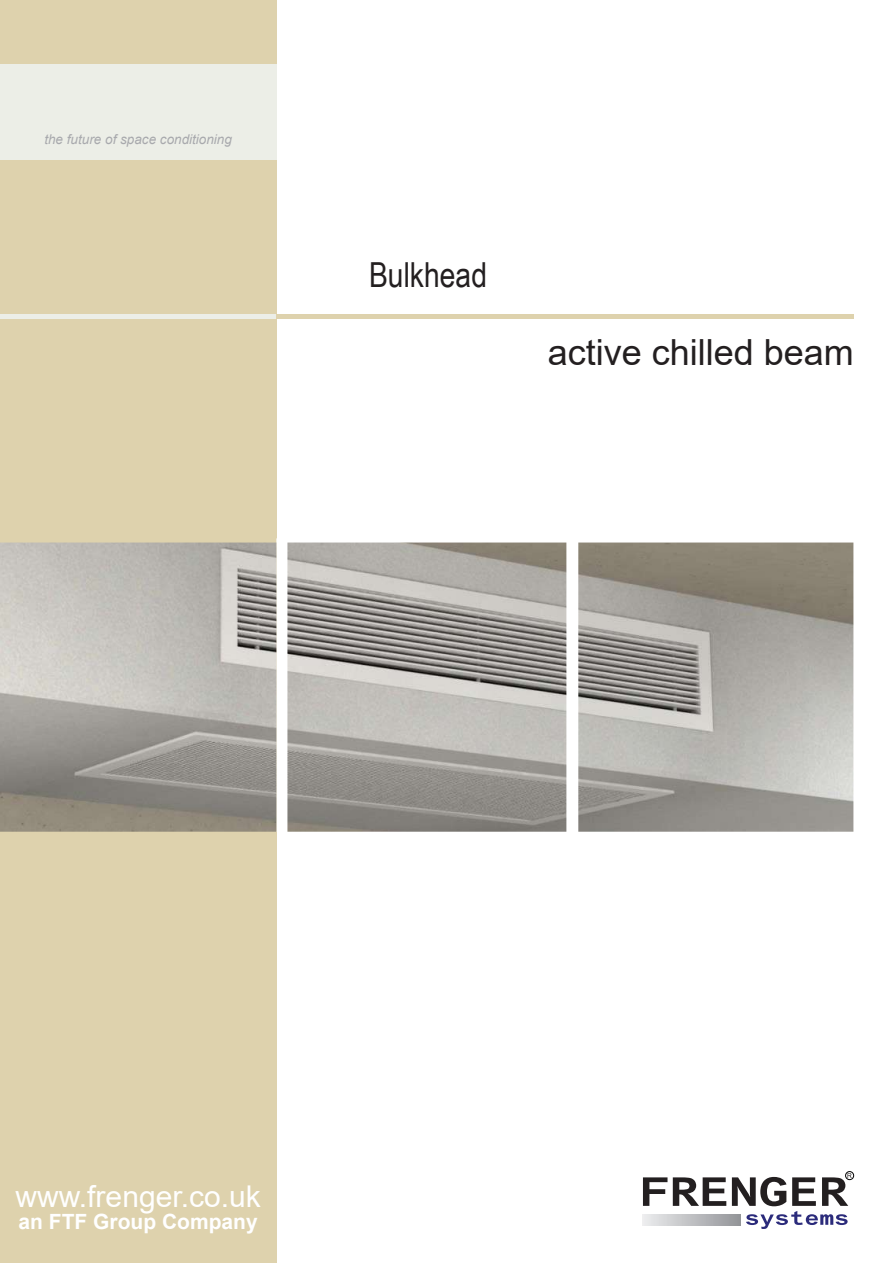
<style>
.page{position:relative;width:893px;height:1263px;background:#fff}
.page>*{position:absolute;margin:0;border:0;box-sizing:border-box;transform-origin:0 0}
.t1{font:36px "Arial";color:#231f20}
.t2{font:34.5px "Arial Narrow";color:#231f20}
.t3{font:30px "Arial";color:#fff}
.t4{font:700 21px "Arial";color:#fff}
.t5{font:italic 13.5px "Arial";color:#a8a9ad}
</style>
<div class="page">
<div style="left:0;top:0;width:276px;height:1263px;background:#ded2ad"></div>
<div style="left:0;top:64px;width:276px;height:95px;background:#eceee7"></div>
<div style="left:0;top:314px;width:276px;height:5px;background:#eceee7"></div>
<div style="left:276px;top:314px;width:578px;height:5px;background:#ded2ad"></div>
<svg style="left:643px;top:1177px;width:24px;height:29px"></svg>
<svg style="left:673px;top:1177px;width:53px;height:29px"></svg>
<div style="left:845px;top:1171px;width:9px;height:9px;border:1px solid #000;border-radius:50%"></div>
<svg style="left:732px;top:1173px;width:120px;height:56px"></svg>
<svg style="left:642px;top:1214px;width:99px;height:11px"></svg>
<img style="left:0;top:542px;width:853px;height:290px">
<p class="t5" style="left:44px;top:131px;width:189px">the future of space conditioning</p>
<h2 class="t2" style="left:369px;top:249px;width:119px">Bulkhead</h2>
<h1 class="t1" style="left:548px;top:328px;width:308px">active chilled beam</h1>
<h3 class="t3" style="left:16px;top:1175px;width:247px">www.frenger.co.uk</h3>
<h3 class="t4" style="left:19px;top:1207px;width:241px">an FTF Group Company</h3>
</div>
